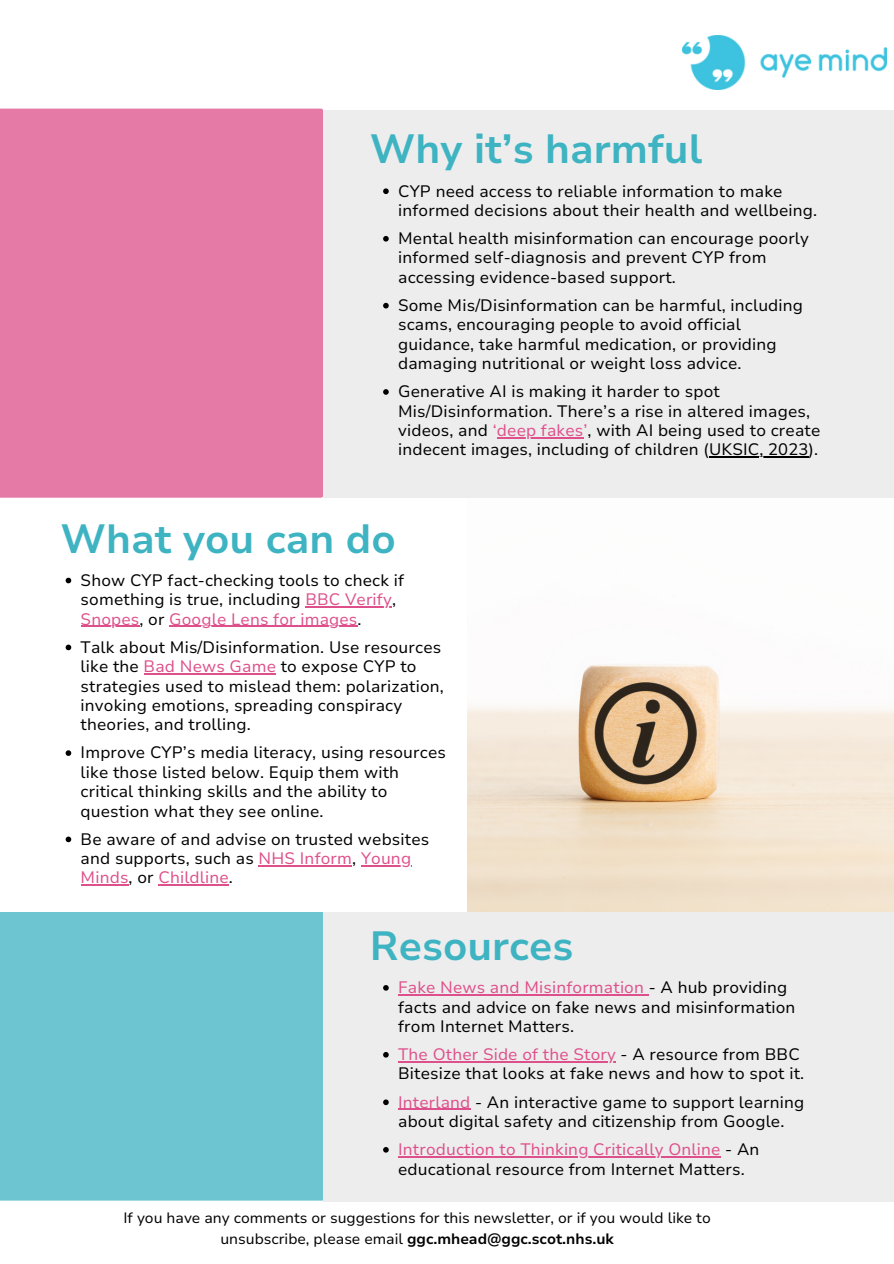
<style>
.page{position:relative;width:894px;height:1264px;background:#fff}
.page>*{position:absolute;margin:0;border:0;box-sizing:border-box;transform-origin:0 0}
.t1{font:700 40.65px "Nunito Sans 10 pt";color:#3eb3c2}
.t2{font:16.5px/19.4px "Nunito Sans 10 pt";letter-spacing:.01em;color:#000}
.t3{font:15px/20.2px "Nunito Sans 10 pt";color:#000;text-align:center}
.s1{color:#de508b}
.s2{font-weight:700}
</style>
<div class="page">
<div style="left:0;top:109px;width:323px;height:388px;background:#e67aa7"></div>
<img style="left:467px;top:497px;width:426px;height:414px">
<div style="left:323px;top:110px;width:570px;height:387px;background:#ededed"></div>
<img style="left:682px;top:35px;width:204px;height:54px">
<svg style="left:66px;top:577px;width:5px;height:6px"></svg>
<hr style="left:305px;top:606px;width:87px;height:1px;background:#de508b">
<hr style="left:81px;top:626px;width:58px;height:1px;background:#de508b">
<hr style="left:169px;top:626px;width:188px;height:1px;background:#de508b">
<svg style="left:66px;top:644px;width:5px;height:6px"></svg>
<hr style="left:144px;top:673px;width:85px;height:1px;background:#de508b">
<svg style="left:229px;top:673px;width:13px;height:1px"></svg>
<hr style="left:242px;top:673px;width:34px;height:1px;background:#de508b">
<svg style="left:66px;top:750px;width:5px;height:6px"></svg>
<svg style="left:66px;top:836px;width:5px;height:6px"></svg>
<hr style="left:258px;top:865px;width:94px;height:1px;background:#de508b">
<hr style="left:361px;top:865px;width:50px;height:1px;background:#de508b">
<hr style="left:81px;top:884px;width:48px;height:2px;background:#de508b">
<hr style="left:158px;top:884px;width:71px;height:2px;background:#de508b">
<div style="left:0;top:912px;width:323px;height:288px;background:#6cc5d0"></div>
<div style="left:323px;top:911px;width:570px;height:290px;background:#ededed"></div>
<svg style="left:383px;top:985px;width:5px;height:5px"></svg>
<hr style="left:398px;top:994px;width:250px;height:1px;background:#de508b">
<svg style="left:383px;top:1052px;width:5px;height:5px"></svg>
<hr style="left:398px;top:1061px;width:218px;height:1px;background:#de508b">
<svg style="left:383px;top:1099px;width:5px;height:6px"></svg>
<hr style="left:398px;top:1108px;width:72px;height:2px;background:#de508b">
<svg style="left:383px;top:1147px;width:5px;height:5px"></svg>
<hr style="left:398px;top:1156px;width:322px;height:1px;background:#de508b">
<svg style="left:383px;top:188px;width:5px;height:6px"></svg>
<svg style="left:383px;top:236px;width:5px;height:5px"></svg>
<svg style="left:383px;top:303px;width:5px;height:5px"></svg>
<svg style="left:383px;top:389px;width:5px;height:6px"></svg>
<hr style="left:497px;top:437px;width:86px;height:1px;background:#de508b">
<hr style="left:709px;top:456px;width:99px;height:2px;background:#000">
<h1 class="t1" style="left:370px;top:122px;width:334px">Why it’s harmful</h1>
<p class="t2" style="left:398px;top:181px;width:420px">CYP need access to reliable information to make informed decisions about their health and wellbeing.</p>
<p class="t2" style="left:398px;top:229px;width:412px">Mental health misinformation can encourage poorly informed self-diagnosis and prevent CYP from accessing evidence-based support.</p>
<p class="t2" style="left:398px;top:296px;width:406px">Some Mis/Disinformation can be harmful, including scams, encouraging people to avoid official guidance, take harmful medication, or providing damaging nutritional or weight loss advice.</p>
<p class="t2" style="left:398px;top:382px;width:423px">Generative AI is making it harder to spot Mis/Disinformation. There’s a rise in altered images, videos, and <span class="s1">‘deep fakes’</span>, with AI being used to create indecent images, including of children (UKSIC, 2023).</p>
<h1 class="t1" style="left:60px;top:512px;width:337px">What you can do</h1>
<p class="t2" style="left:81px;top:570px;width:325px">Show CYP fact-checking tools to check if something is true, including <span class="s1">BBC Verify</span>,<br><span class="s1">Snopes</span>, or <span class="s1">Google Lens for images</span>.</p>
<p class="t2" style="left:81px;top:637px;width:365px">Talk about Mis/Disinformation. Use resources like the <span class="s1">Bad News Game</span> to expose CYP to strategies used to mislead them: polarization, invoking emotions, spreading conspiracy theories, and trolling.</p>
<p class="t2" style="left:81px;top:743px;width:366px">Improve CYP’s media literacy, using resources like those listed below. Equip them with critical thinking skills and the ability to question what they see online.</p>
<p class="t2" style="left:81px;top:829px;width:350px">Be aware of and advise on trusted websites and supports, such as <span class="s1">NHS Inform</span>, <span class="s1">Young<br>Minds</span>, or <span class="s1">Childline</span>.</p>
<h1 class="t1" style="left:370px;top:918px;width:205px">Resources</h1>
<p class="t2" style="left:398px;top:978px;width:399px"><span class="s1">Fake News and Misinformation</span> - A hub providing facts and advice on fake news and misinformation from Internet Matters.</p>
<p class="t2" style="left:398px;top:1044px;width:407px"><span class="s1">The Other Side of the Story</span> - A resource from BBC<br>Bitesize that looks at fake news and how to spot it.</p>
<p class="t2" style="left:398px;top:1092px;width:407px"><span class="s1">Interland</span> - An interactive game to support learning about digital safety and citizenship from Google.</p>
<p class="t2" style="left:398px;top:1139px;width:363px"><span class="s1">Introduction to Thinking Critically Online</span> - An educational resource from Internet Matters.</p>
<p class="t3" style="left:123px;top:1208px;width:588px">If you have any comments or suggestions for this newsletter, or if you would like to unsubscribe, please email <span class="s2">ggc.mhead@ggc.scot.nhs.uk</span></p>
</div>
